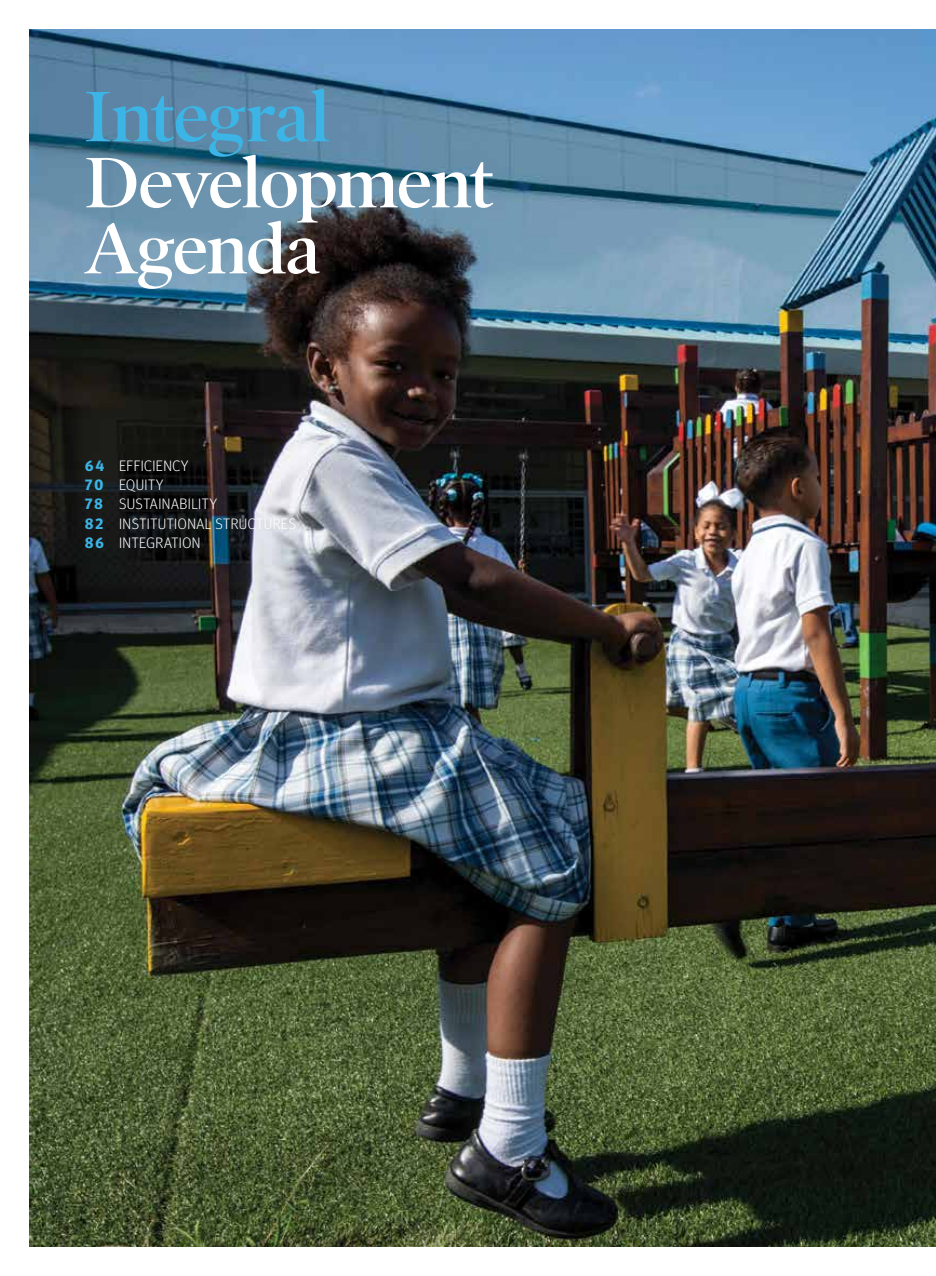
<style>
.page{position:relative;width:936px;height:1276px;background:#fff}
.page>*{position:absolute;margin:0;border:0;box-sizing:border-box;transform-origin:0 0}
.t1{font:600 72px/66px "Poynter OS Disp";letter-spacing:-.02em;color:#fff}
.t2{font:600 72px "Poynter OS Disp";letter-spacing:-.01em;color:#3cb4e5}
.t3{font:300 15px/19px "Meta Headline Pro";letter-spacing:.035em;color:#fff}
.s1{font-weight:700;color:#3cb4e5}
</style>
<div class="page">
<img style="left:30px;top:30px;width:905px;height:1216px">
<h1 class="t2" style="left:85px;top:76px;width:246px">Integral</h1>
<h1 class="t1" style="left:85px;top:149px;width:411px">Development<br>Agenda</h1>
<p class="t3" style="left:85px;top:455px;width:212px"><span class="s1">6 4</span> EFFICIENCY<br><span class="s1">70</span> EQUITY<br><span class="s1">78</span> SUSTAINABILITY<br><span class="s1">82</span> INSTITUTIONAL STRUCTURES<br><span class="s1">86</span> INTEGRATION</p>
</div>
